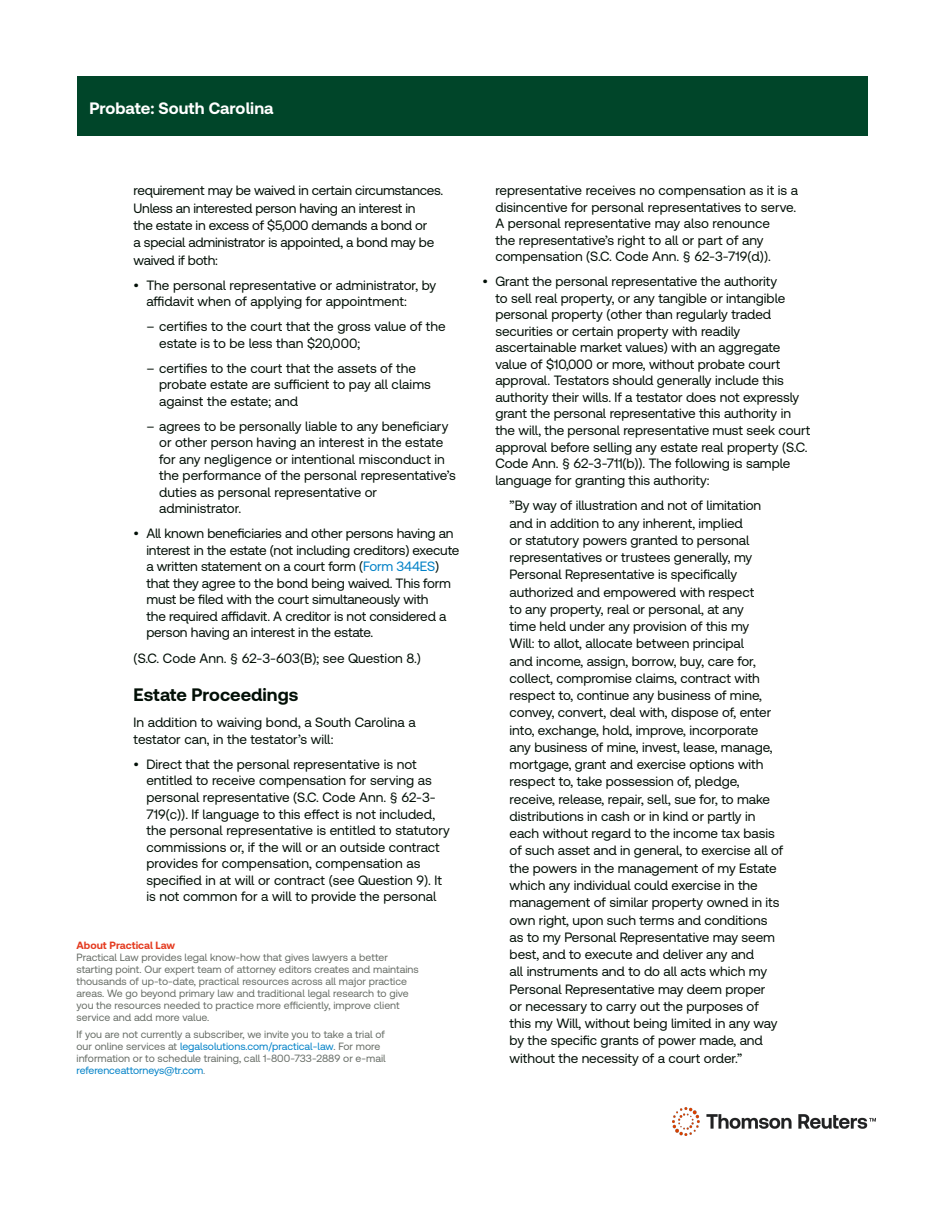
<style>
.page{position:relative;width:944px;height:1214px;background:#fff}
.page>*{position:absolute;margin:0;border:0;box-sizing:border-box;transform-origin:0 0}
.t1{font:700 18px "Clario";color:#020f06}
.t2{font:700 16.5px "Clario";color:#fff}
.t3{font:13.5px/16.5px "Clario";letter-spacing:-.005em;color:#020f06}
.t4{font:10.5px/12px "Clario";color:#676d66}
.t5{font:700 10.5px "Clario";color:#e43b20}
.s1{color:#0081c7}
.s2{color:#86888b}
</style>
<div class="page">
<div style="left:77px;top:77px;width:790px;height:59px;background:#004529"></div>
<img style="left:672px;top:1107px;width:203px;height:28px">
<p class="t2" style="left:89px;top:98px;width:186px">Probate: South Carolina</p>
<p class="t3" style="left:134px;top:182px;width:311px;line-height:17.2px">requirement may be waived in certain circumstances.<br>Unless an interested person having an interest in<br>the estate in excess of $5,000 demands a bond or<br>a special administrator is appointed, a bond may be waived if both:</p>
<p class="t3" style="left:146px;top:276px;width:291px;text-indent:-13px">• The personal representative or administrator, by affidavit when of applying for appointment:</p>
<p class="t3" style="left:159px;top:317px;width:288px;text-indent:-13px">– certifies to the court that the gross value of the estate is to be less than $20,000;</p>
<p class="t3" style="left:159px;top:359px;width:273px;text-indent:-13px">– certifies to the court that the assets of the probate estate are sufficient to pay all claims against the estate; and</p>
<p class="t3" style="left:159px;top:417px;width:298px;text-indent:-13px">– agrees to be personally liable to any beneficiary or other person having an interest in the estate for any negligence or intentional misconduct in the performance of the personal representative’s duties as personal representative or administrator.</p>
<p class="t3" style="left:146px;top:524px;width:314px;text-indent:-13px">• All known beneficiaries and other persons having an interest in the estate (not including creditors) execute a written statement on a court form (<span class="s1">Form 344ES</span>) that they agree to the bond being waived. This form must be filed with the court simultaneously with<br>the required affidavit. A creditor is not considered a person having an interest in the estate.</p>
<p class="t3" style="left:134px;top:649px;width:289px">(S.C. Code Ann. § 62-3-603(B); see Question 8.)</p>
<h1 class="t1" style="left:134px;top:683px;width:166px">Estate Proceedings</h1>
<p class="t3" style="left:134px;top:713px;width:283px;line-height:17.2px">In addition to waiving bond, a South Carolina a testator can, in the testator’s will:</p>
<p class="t3" style="left:146px;top:755px;width:305px;text-indent:-13px">• Direct that the personal representative is not entitled to receive compensation for serving as personal representative (S.C. Code Ann. § 62-3- 719(c)). If language to this effect is not included, the personal representative is entitled to statutory commissions or, if the will or an outside contract provides for compensation, compensation as specified in at will or contract (see Question 9). It is not common for a will to provide the personal</p>
<p class="t5" style="left:77px;top:939px;width:100px">About Practical Law</p>
<p class="t4" style="left:77px;top:951px;width:344px">Practical Law provides legal know-how that gives lawyers a better starting point. Our expert team of attorney editors creates and maintains thousands of up-to-date, practical resources across all major practice areas. We go beyond primary law and traditional legal research to give you the resources needed to practice more efficiently, improve client service and add more value.</p>
<p class="t4" style="left:77px;top:1027px;width:311px">If you are not currently a subscriber, we invite you to take a trial of our online services at <span class="s1">legalsolutions.com/practical-law</span>. For more information or to schedule training, call 1-800-733-2889 or e-mail <span class="s1">referenceattorneys@tr.com</span><span class="s2">.</span></p>
<p class="t3" style="left:495px;top:182px;width:304px">representative receives no compensation as it is a disincentive for personal representatives to serve.<br>A personal representative may also renounce<br>the representative’s right to all or part of any compensation (S.C. Code Ann. § 62-3-719(d)).</p>
<p class="t3" style="left:495px;top:273px;width:316px;text-indent:-13px">• Grant the personal representative the authority<br>to sell real property, or any tangible or intangible personal property (other than regularly traded securities or certain property with readily ascertainable market values) with an aggregate value of $10,000 or more, without probate court approval. Testators should generally include this authority their wills. If a testator does not expressly grant the personal representative this authority in the will, the personal representative must seek court approval before selling any estate real property (S.C.<br>Code Ann. § 62-3-711(b)). The following is sample language for granting this authority:</p>
<p class="t3" style="left:509px;top:496px;width:275px;line-height:17.2px">”By way of illustration and not of limitation and in addition to any inherent, implied<br>or statutory powers granted to personal representatives or trustees generally, my Personal Representative is specifically authorized and empowered with respect<br>to any property, real or personal, at any<br>time held under any provision of this my<br>Will: to allot, allocate between principal<br>and income, assign, borrow, buy, care for, collect, compromise claims, contract with respect to, continue any business of mine, convey, convert, deal with, dispose of, enter into, exchange, hold, improve, incorporate<br>any business of mine, invest, lease, manage, mortgage, grant and exercise options with respect to, take possession of, pledge, receive, release, repair, sell, sue for, to make distributions in cash or in kind or partly in each without regard to the income tax basis of such asset and in general, to exercise all of the powers in the management of my Estate which any individual could exercise in the management of similar property owned in its own right, upon such terms and conditions as to my Personal Representative may seem best, and to execute and deliver any and<br>all instruments and to do all acts which my Personal Representative may deem proper<br>or necessary to carry out the purposes of this my Will, without being limited in any way by the specific grants of power made, and without the necessity of a court order.”</p>
</div>
